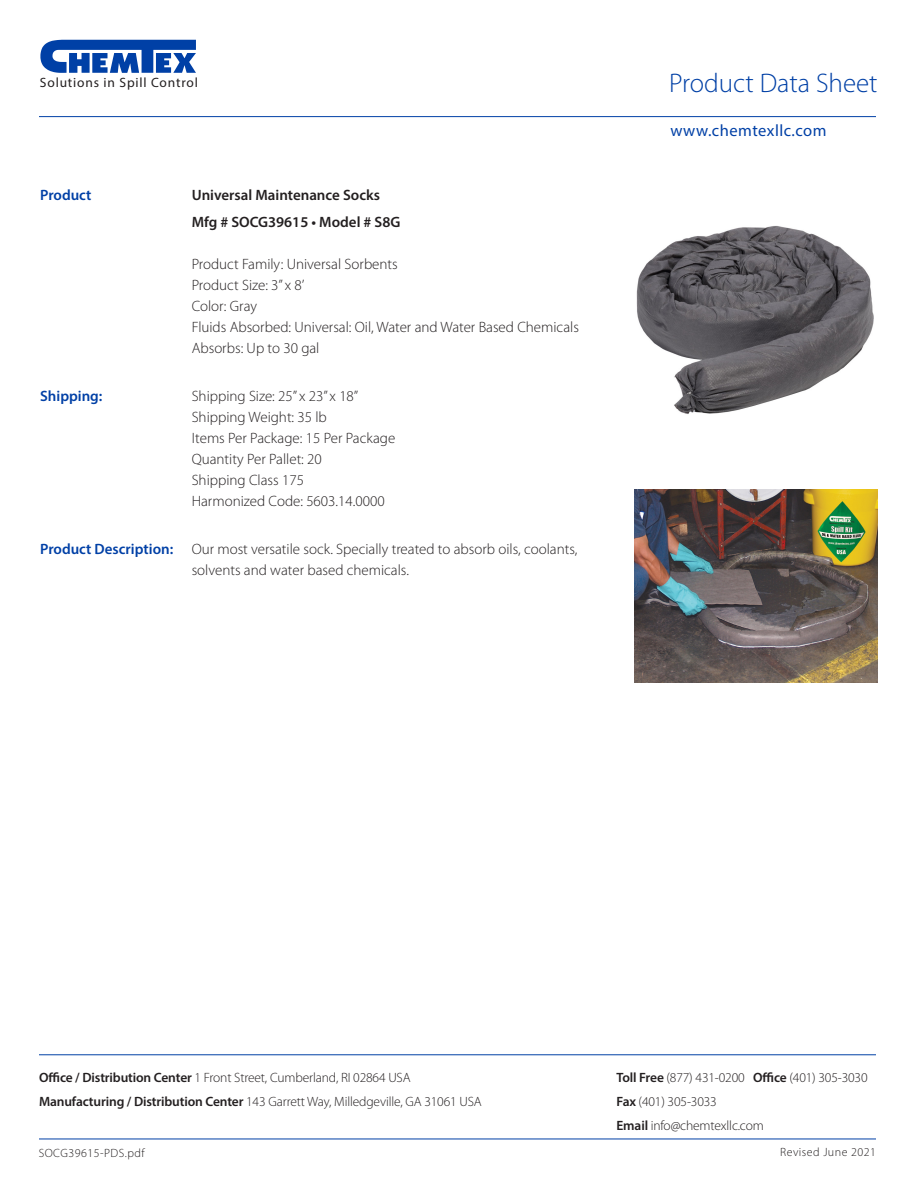
<style>
.page{position:relative;width:918px;height:1188px;background:#fff}
.page>*{position:absolute;margin:0;border:0;box-sizing:border-box;transform-origin:0 0}
.t1{font:300 27px "Myriad Pro";color:#0040a6}
.t2{font:16.5px "Myriad Pro";letter-spacing:.03em;color:#0040a6}
.product_indents{font:300 15px/21px "Myriad Pro";color:#231f20}
.product_indents-2{font:600 15px/27px "Myriad Pro";color:#231f20}
.product_indents-3{font:600 15px "Myriad Pro";color:#0040a6}
.t3{font:300 13.5px/24px "Myriad Pro";letter-spacing:-.01em;color:#231f20}
.t4{font:13.5px "Myriad Pro";letter-spacing:.06em;color:#231f20}
.t5{font:300 12px "Myriad Pro";letter-spacing:.04em;color:#231f20}
.s1{font-weight:600;color:#0040a6}
.s2{font-weight:600}
</style>
<div class="page">
<svg style="left:40px;top:40px;width:156px;height:33px"></svg>
<hr style="left:39px;top:116px;width:837px;height:1px;background:#0040a6">
<hr style="left:39px;top:1054px;width:837px;height:1px;background:#0040a6">
<hr style="left:39px;top:1139px;width:837px;height:1px;background:#0040a6">
<img style="left:636px;top:225px;width:238px;height:189px">
<img style="left:634px;top:489px;width:244px;height:193px">
<p class="t4" style="left:40px;top:74px;width:159px">Solutions in Spill Control</p>
<p class="product_indents-3" style="left:40px;top:185px;width:53px">Product</p>
<p class="product_indents-2" style="left:192px;top:181px;width:210px">Universal Maintenance Socks<br>Mfg # SOCG39615 • Model # S8G</p>
<p class="product_indents" style="left:192px;top:254px;width:389px">Product Family: Universal Sorbents<br>Product Size: 3” x 8’<br>Color: Gray<br>Fluids Absorbed: Universal: Oil, Water and Water Based Chemicals<br>Absorbs: Up to 30 gal</p>
<p class="product_indents-3" style="left:40px;top:386px;width:64px">Shipping:</p>
<p class="product_indents" style="left:192px;top:386px;width:205px">Shipping Size: 25” x 23” x 18”<br>Shipping Weight: 35 lb<br>Items Per Package: 15 Per Package<br>Quantity Per Pallet: 20<br>Shipping Class 175<br>Harmonized Code: 5603.14.0000</p>
<p class="product_indents" style="left:192px;top:539px;width:387px;text-indent:-152px"><span class="s1">Product Description:</span> Our most versatile sock. Specially treated to absorb oils, coolants, solvents and water based chemicals.</p>
<h1 class="t1" style="left:669px;top:68px;width:210px">Product Data Sheet</h1>
<p class="t2" style="left:670px;top:120px;width:158px">www.chemtexllc.com</p>
<p class="t3" style="left:39px;top:1066px;width:444px"><span class="s2">Office / Distribution Center</span> 1 Front Street, Cumberland, RI 02864 USA<br><span class="s2">Manufacturing / Distribution Center</span> 143 Garrett Way, Milledgeville, GA 31061 USA</p>
<p class="t5" style="left:39px;top:1146px;width:108px">SOCG39615-PDS.pdf</p>
<p class="t3" style="left:616px;top:1066px;width:253px"><span class="s2">Toll Free</span> (877) 431-0200 <span class="s2">Office</span> (401) 305-3030<br><span class="s2">Fax</span> (401) 305-3033<br><span class="s2">Email</span> info@chemtexllc.com</p>
<p class="t5" style="left:780px;top:1145px;width:97px">Revised June 2021</p>
</div>
